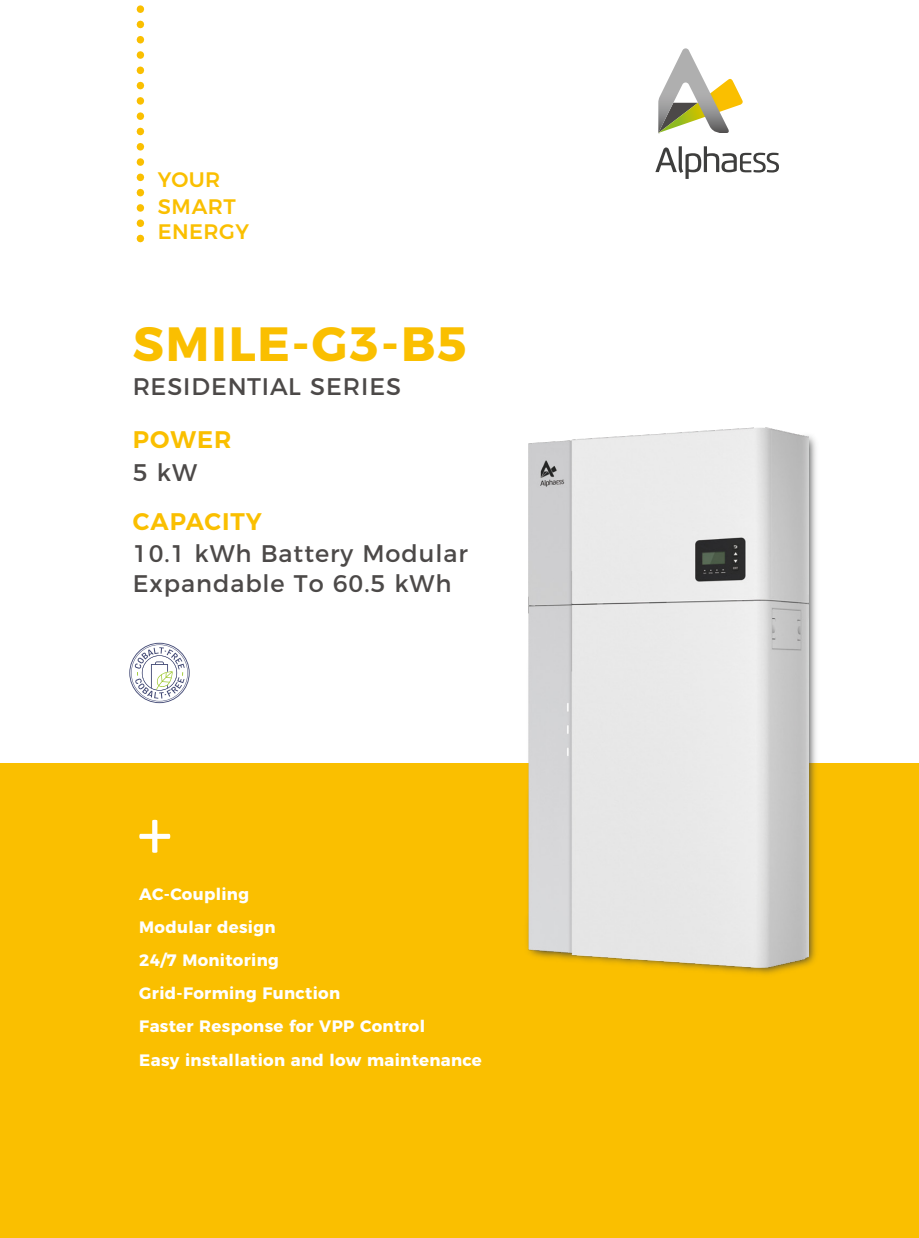
<style>
.page{position:relative;width:919px;height:1238px;background:#fff}
.page>*{position:absolute;margin:0;border:0;box-sizing:border-box;transform-origin:0 0}
.t1{font:700 48px "Montserrat";letter-spacing:.04em;color:#fabf00}
.t2{font:24px "Montserrat";letter-spacing:.04em;color:#4c4948}
.t3{font:600 24px "Montserrat";letter-spacing:.04em;color:#fabf00}
.t4{font:500 21px "Montserrat";letter-spacing:.02em;color:#fabf00}
.t5{font:700 16.5px/33.2px "Montserrat";letter-spacing:.02em;color:#fff}
</style>
<div class="page">
<div style="left:0;top:763px;width:918px;height:474px;background:#fabf00"></div>
<svg style="left:137px;top:9px;width:7px;height:234px"></svg>
<svg style="left:139px;top:819px;width:31px;height:33px"></svg>
<svg style="left:658px;top:48px;width:85px;height:85px"></svg>
<svg style="left:655px;top:146px;width:124px;height:33px"></svg>
<svg style="left:129px;top:642px;width:61px;height:61px"></svg>
<img style="left:527px;top:435px;width:289px;height:540px">
<img style="left:528px;top:427px;width:280px;height:540px">
<p class="t4" style="left:158px;top:162px;width:64px">YOUR</p>
<p class="t4" style="left:158px;top:215px;width:93px">ENERGY</p>
<p class="t4" style="left:158px;top:189px;width:80px">SMART</p>
<h1 class="t1" style="left:133px;top:304px;width:335px">SMILE-G3-B5</h1>
<h2 class="t2" style="left:133px;top:367px;width:269px">RESIDENTIAL SERIES</h2>
<h2 class="t3" style="left:133px;top:420px;width:100px">POWER</h2>
<h2 class="t2" style="left:133px;top:453px;width:65px">5 kW</h2>
<h2 class="t3" style="left:133px;top:502px;width:130px">CAPACITY</h2>
<h2 class="t2" style="left:133px;top:534px;width:336px">10.1 kWh Battery Modular</h2>
<h2 class="t2" style="left:133px;top:564px;width:320px">Expandable To 60.5 kWh</h2>
<p class="t5" style="left:139px;top:875px;width:344px">AC-Coupling<br>Modular design<br>24/7 Monitoring<br>Grid-Forming Function<br>Faster Response for VPP Control<br>Easy installation and low maintenance</p>
</div>
